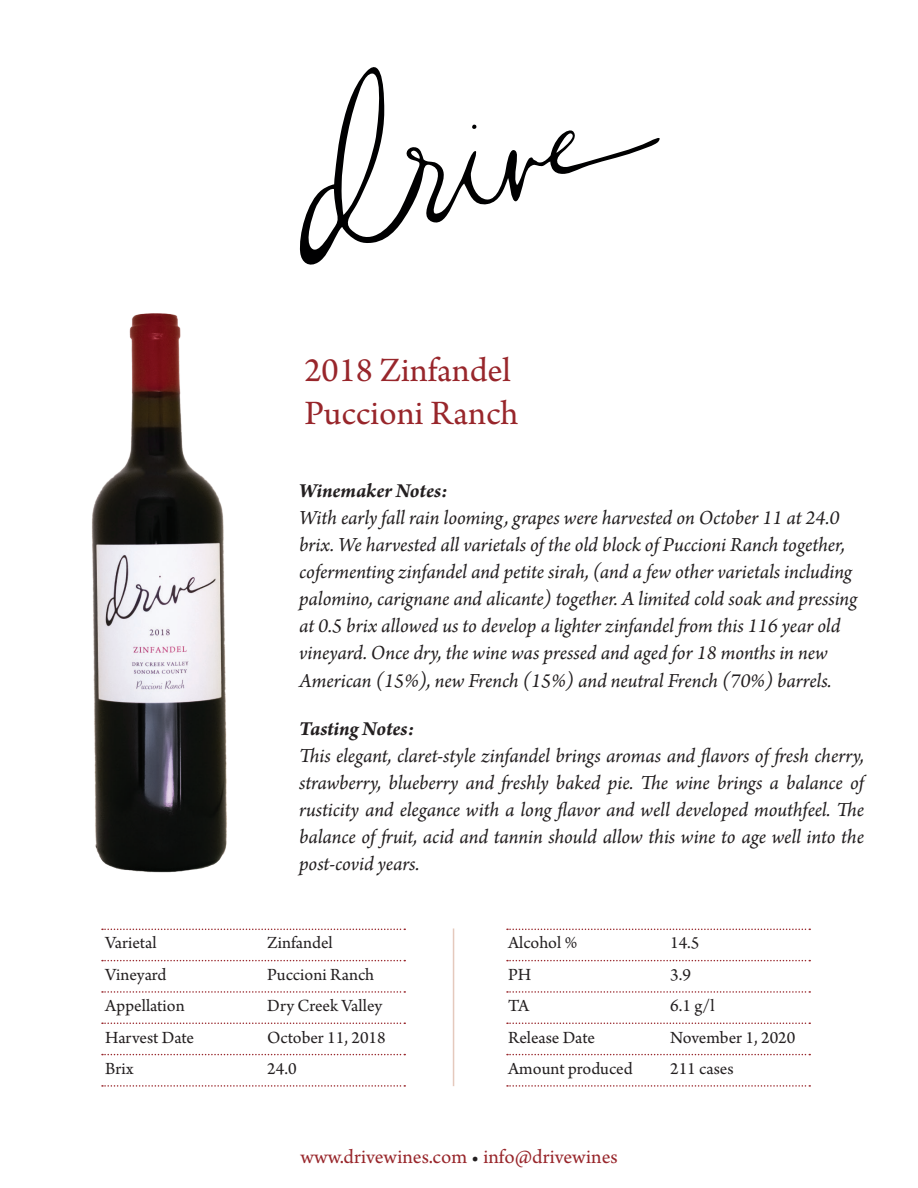
<style>
.page{position:relative;width:918px;height:1188px;background:#fff}
.page>*{position:absolute;margin:0;border:0;box-sizing:border-box;transform-origin:0 0}
.t1{font:36px/43.2px "Arno Pro";color:#98262b}
.t2{font:italic 21px/27px "Arno Pro";letter-spacing:-.005em;color:#231f20}
.t3{font:21px "Arno Pro";color:#98262b}
.t4{font:italic 700 21px "Arno Pro";letter-spacing:-.005em;color:#231f20}
.t5{font:18px "Arno Pro";color:#231f20}
.s1{color:#231f20}
</style>
<div class="page">
<svg style="left:102px;top:929px;width:303px;height:1px"></svg>
<svg style="left:102px;top:960px;width:303px;height:1px"></svg>
<svg style="left:102px;top:991px;width:303px;height:2px"></svg>
<svg style="left:102px;top:1023px;width:303px;height:1px"></svg>
<svg style="left:102px;top:1054px;width:303px;height:1px"></svg>
<svg style="left:102px;top:1085px;width:303px;height:2px"></svg>
<svg style="left:507px;top:929px;width:303px;height:1px"></svg>
<svg style="left:507px;top:960px;width:303px;height:1px"></svg>
<svg style="left:507px;top:991px;width:303px;height:2px"></svg>
<svg style="left:507px;top:1023px;width:303px;height:1px"></svg>
<svg style="left:507px;top:1054px;width:303px;height:1px"></svg>
<svg style="left:507px;top:1085px;width:303px;height:2px"></svg>
<hr style="left:453px;top:928px;width:1px;height:158px;background:#e5c9bd">
<img style="left:92px;top:313px;width:135px;height:560px">
<svg style="left:299px;top:67px;width:361px;height:198px"></svg>
<svg style="left:471px;top:125px;width:6px;height:4px"></svg>
<h1 class="t1" style="left:304px;top:350px;width:215px">2018 Zinfandel<br>Puccioni Ranch</h1>
<p class="t4" style="left:299px;top:479px;width:150px">Winemaker Notes:</p>
<p class="t2" style="left:299px;top:506px;width:560px">With early fall rain looming, grapes were harvested on October 11 at 24.0 brix. We harvested all varietals of the old block of Puccioni Ranch together, cofermenting zinfandel and petite sirah, (and a few other varietals including palomino, carignane and alicante) together. A limited cold soak and pressing at 0.5 brix allowed us to develop a lighter zinfandel from this 116 year old vineyard. Once dry, the wine was pressed and aged for 18 months in new American (15%), new French (15%) and neutral French (70%) barrels.</p>
<p class="t4" style="left:299px;top:716px;width:117px">Tasting Notes:</p>
<p class="t2" style="left:299px;top:743px;width:566px;text-align:justify">This elegant, claret-style zinfandel brings aromas and flavors of fresh cherry, strawberry, blueberry and freshly baked pie. The wine brings a balance of rusticity and elegance with a long flavor and well developed mouthfeel. The balance of fruit, acid and tannin should allow this wine to age well into the post-covid years.</p>
<p class="t5" style="left:105px;top:932px;width:53px">Varietal</p>
<p class="t5" style="left:267px;top:932px;width:67px">Zinfandel</p>
<p class="t5" style="left:105px;top:964px;width:63px">Vineyard</p>
<p class="t5" style="left:267px;top:964px;width:108px">Puccioni Ranch</p>
<p class="t5" style="left:105px;top:995px;width:81px">Appellation</p>
<p class="t5" style="left:267px;top:995px;width:117px">Dry Creek Valley</p>
<p class="t5" style="left:105px;top:1027px;width:90px">Harvest Date</p>
<p class="t5" style="left:267px;top:1027px;width:120px">October 11, 2018</p>
<p class="t5" style="left:105px;top:1058px;width:30px">Brix</p>
<p class="t5" style="left:267px;top:1058px;width:31px">24.0</p>
<p class="t5" style="left:508px;top:932px;width:71px">Alcohol %</p>
<p class="t5" style="left:670px;top:932px;width:31px">14.5</p>
<p class="t5" style="left:508px;top:964px;width:25px">PH</p>
<p class="t5" style="left:670px;top:964px;width:22px">3.9</p>
<p class="t5" style="left:508px;top:995px;width:23px">TA</p>
<p class="t5" style="left:670px;top:995px;width:46px">6.1 g/l</p>
<p class="t5" style="left:508px;top:1027px;width:88px">Release Date</p>
<p class="t5" style="left:670px;top:1027px;width:127px">November 1, 2020</p>
<p class="t5" style="left:508px;top:1058px;width:126px">Amount produced</p>
<p class="t5" style="left:670px;top:1058px;width:65px">211 cases</p>
<p class="t3" style="left:300px;top:1145px;width:319px">www.drivewines.com <span class="s1">•</span> info@drivewines</p>
</div>
